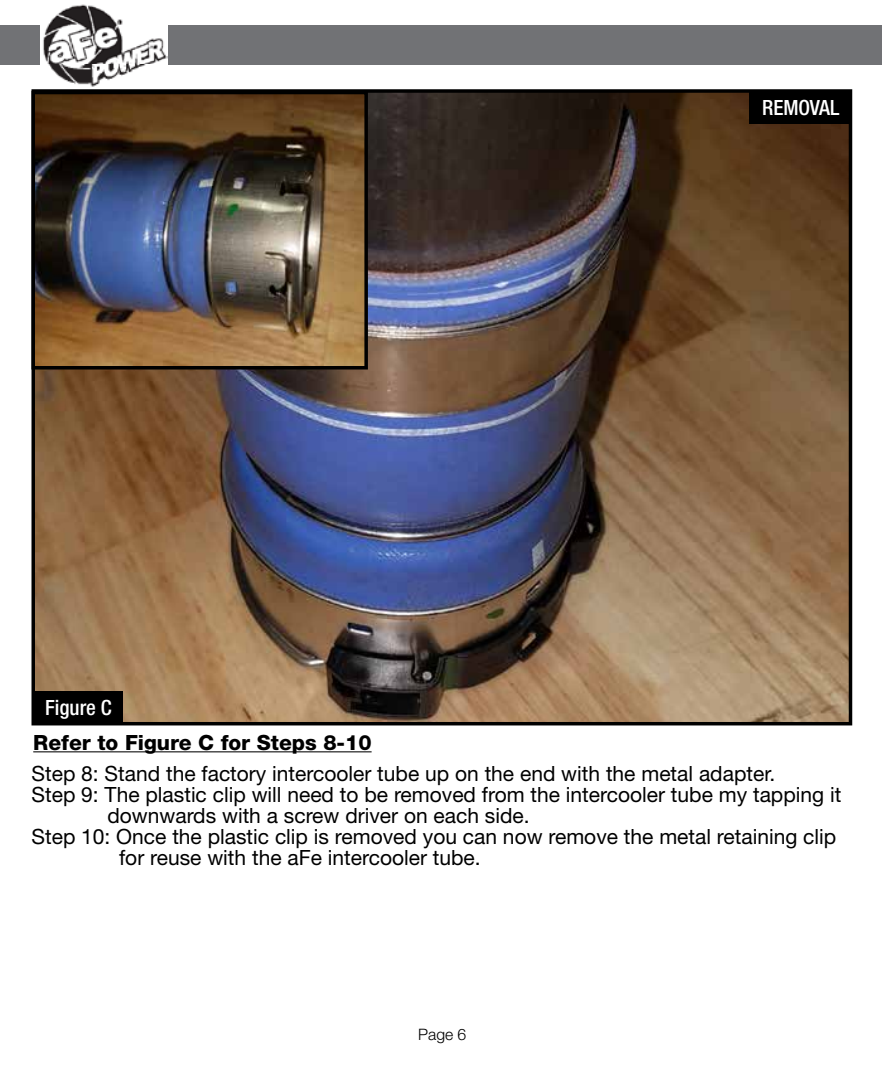
<style>
.page{position:relative;width:882px;height:1071px;background:#fff}
.page>*{position:absolute;margin:0;border:0;box-sizing:border-box;transform-origin:0 0}
.t1{font:21px "Helvetica Neue";color:#000}
.t2{font:800 21px "Helvetica Neue";color:#000}
.t3{font:500 condensed 21px "Helvetica Neue";color:#fff}
.t4{font:300 15.75px "Helvetica Neue";color:#000}
</style>
<div class="page">
<div style="left:0;top:25px;width:882px;height:40px;background:#717275"></div>
<img style="left:40px;top:4px;width:127px;height:83px">
<hr style="left:33px;top:751px;width:339px;height:1px;background:#000">
<img style="left:37px;top:94px;width:810px;height:626px">
<div style="left:32px;top:89px;width:820px;height:636px;border:4px solid #000"></div>
<div style="left:749px;top:91px;width:103px;height:33px;background:#000"></div>
<div style="left:33px;top:691px;width:90px;height:33px;background:#000"></div>
<img style="left:37px;top:96px;width:326px;height:269px">
<div style="left:32px;top:91px;width:336px;height:279px;border:4px solid #000"></div>
<p class="t3" style="left:45px;top:695px;width:68px">Figure C</p>
<p class="t3" style="left:762px;top:95px;width:79px">REMOVAL</p>
<p class="t2" style="left:33px;top:730px;width:340px">Refer to Figure C for Steps 8-10</p>
<p class="t1" style="left:32px;top:761px;width:745px">Step 8: Stand the factory intercooler tube up on the end with the metal adapter.</p>
<p class="t1" style="left:32px;top:782px;width:811px">Step 9: The plastic clip will need to be removed from the intercooler tube my tapping it</p>
<p class="t1" style="left:107px;top:803px;width:424px">downwards with a screw driver on each side.</p>
<p class="t1" style="left:32px;top:824px;width:806px">Step 10: Once the plastic clip is removed you can now remove the metal retaining clip</p>
<p class="t1" style="left:119px;top:845px;width:363px">for reuse with the aFe intercooler tube.</p>
<p class="t4" style="left:418px;top:1024px;width:50px">Page 6</p>
</div>
